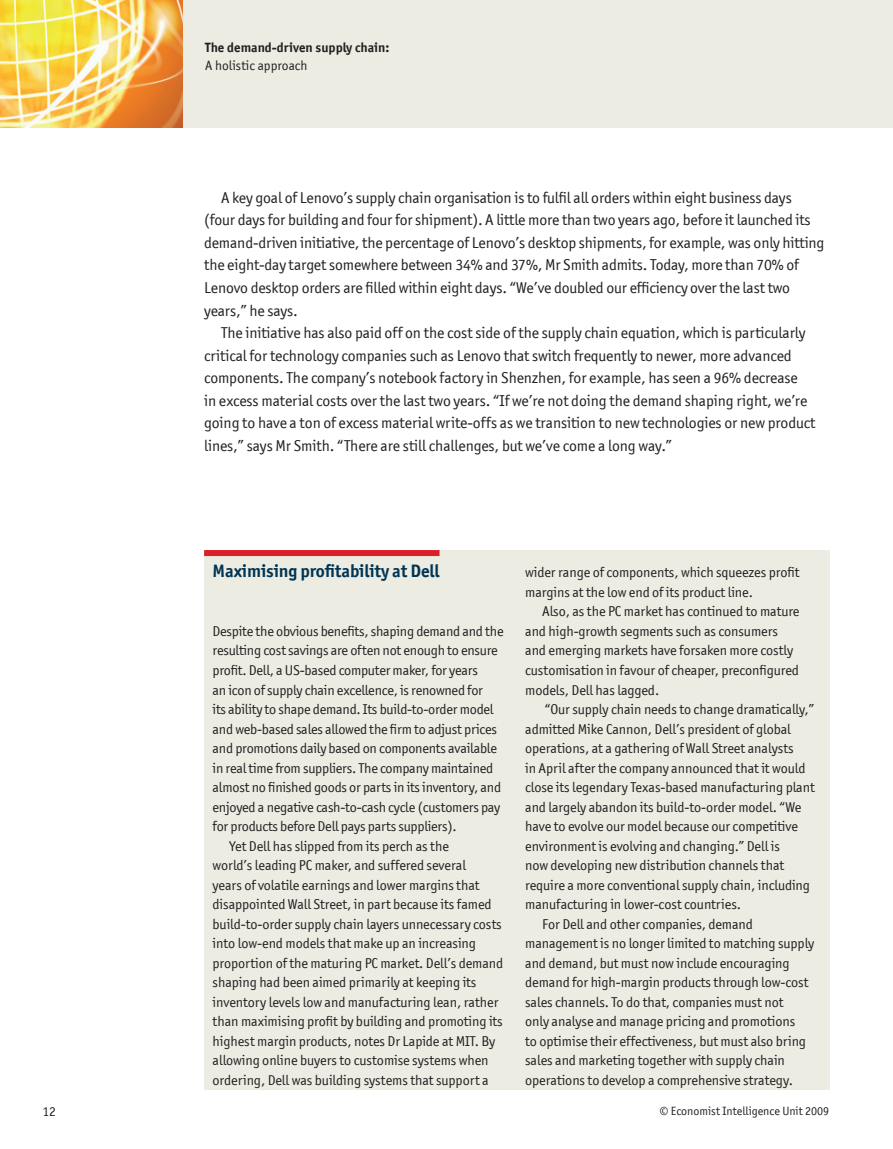
<style>
.page{position:relative;width:893px;height:1149px;background:#fff}
.page>*{position:absolute;margin:0;border:0;box-sizing:border-box;transform-origin:0 0}
.t1{font:700 18px "Officina San ITC";letter-spacing:-.005em;color:#003555}
.t2{font:15.75px/22.5px "Officina San ITC";letter-spacing:-.005em;color:#231f20}
.t3{font:14.25px/19.5px "Officina San ITC";letter-spacing:-.005em;color:#231f20}
.t4{font:700 13.5px "Officina San ITC";color:#231f20}
.t5{font:13.5px "Officina San ITC";color:#231f20}
.t6{font:12px "Officina San ITC";color:#231f20}
</style>
<div class="page">
<div style="left:0;top:0;width:893px;height:128px;background:#ecece3"></div>
<img style="left:0;top:0;width:182px;height:128px">
<div style="left:204px;top:550px;width:625px;height:539px;background:#ecece3"></div>
<div style="left:204px;top:550px;width:235px;height:6px;background:#da2128"></div>
<p class="t4" style="left:205px;top:39px;width:186px">The demand-driven supply chain:</p>
<p class="t5" style="left:205px;top:58px;width:104px">A holistic approach</p>
<p class="t2" style="left:204px;top:186px;width:622px;text-indent:17px">A key goal of Lenovo’s supply chain organisation is to fulfil all orders within eight business days (four days for building and four for shipment). A little more than two years ago, before it launched its demand-driven initiative, the percentage of Lenovo’s desktop shipments, for example, was only hitting the eight-day target somewhere between 34% and 37%, Mr Smith admits. Today, more than 70% of Lenovo desktop orders are filled within eight days. “We’ve doubled our efficiency over the last two years,” he says.</p>
<p class="t2" style="left:204px;top:321px;width:613px;text-indent:17px">The initiative has also paid off on the cost side of the supply chain equation, which is particularly critical for technology companies such as Lenovo that switch frequently to newer, more advanced components. The company’s notebook factory in Shenzhen, for example, has seen a 96% decrease<br>in excess material costs over the last two years. “If we’re not doing the demand shaping right, we’re going to have a ton of excess material write-offs as we transition to new technologies or new product lines,” says Mr Smith. “There are still challenges, but we’ve come a long way.”</p>
<p class="t1" style="left:213px;top:559px;width:228px">Maximising profitability at Dell</p>
<p class="t3" style="left:213px;top:621px;width:293px">Despite the obvious benefits, shaping demand and the</p>
<p class="t3" style="left:213px;top:640px;width:287px">resulting cost savings are often not enough to ensure</p>
<p class="t3" style="left:213px;top:660px;width:267px">profit. Dell, a US-based computer maker, for years</p>
<p class="t3" style="left:213px;top:679px;width:272px">an icon of supply chain excellence, is renowned for</p>
<p class="t3" style="left:213px;top:699px;width:282px">its ability to shape demand. Its build-to-order model</p>
<p class="t3" style="left:213px;top:718px;width:286px">and web-based sales allowed the firm to adjust prices</p>
<p class="t3" style="left:213px;top:738px;width:286px">and promotions daily based on components available</p>
<p class="t3" style="left:213px;top:757px;width:282px">in real time from suppliers. The company maintained</p>
<p class="t3" style="left:213px;top:777px;width:290px">almost no finished goods or parts in its inventory, and</p>
<p class="t3" style="left:213px;top:796px;width:289px">enjoyed a negative cash-to-cash cycle (customers pay</p>
<p class="t3" style="left:213px;top:816px;width:246px">for products before Dell pays parts suppliers).</p>
<p class="t3" style="left:230px;top:835px;width:221px">Yet Dell has slipped from its perch as the</p>
<p class="t3" style="left:213px;top:855px;width:255px">world’s leading PC maker, and suffered several</p>
<p class="t3" style="left:213px;top:874px;width:269px">years of volatile earnings and lower margins that</p>
<p class="t3" style="left:213px;top:894px;width:281px">disappointed Wall Street, in part because its famed</p>
<p class="t3" style="left:213px;top:913px;width:291px">build-to-order supply chain layers unnecessary costs</p>
<p class="t3" style="left:213px;top:933px;width:265px">into low-end models that make up an increasing</p>
<p class="t3" style="left:213px;top:952px;width:292px">proportion of the maturing PC market. Dell’s demand</p>
<p class="t3" style="left:213px;top:972px;width:265px">shaping had been aimed primarily at keeping its</p>
<p class="t3" style="left:213px;top:991px;width:287px">inventory levels low and manufacturing lean, rather</p>
<p class="t3" style="left:213px;top:1011px;width:292px">than maximising profit by building and promoting its</p>
<p class="t3" style="left:213px;top:1030px;width:284px">highest margin products, notes Dr Lapide at MIT. By</p>
<p class="t3" style="left:213px;top:1050px;width:278px">allowing online buyers to customise systems when</p>
<p class="t3" style="left:213px;top:1069px;width:278px">ordering, Dell was building systems that support a</p>
<p class="t3" style="left:525px;top:562px;width:276px">wider range of components, which squeezes profit margins at the low end of its product line.</p>
<p class="t3" style="left:525px;top:601px;width:276px;text-indent:17px">Also, as the PC market has continued to mature and high-growth segments such as consumers and emerging markets have forsaken more costly customisation in favour of cheaper, preconfigured models, Dell has lagged.</p>
<p class="t3" style="left:545px;top:699px;width:271px">“Our supply chain needs to change dramatically,”</p>
<p class="t3" style="left:525px;top:718px;width:267px">admitted Mike Cannon, Dell’s president of global</p>
<p class="t3" style="left:525px;top:738px;width:270px">operations, at a gathering of Wall Street analysts</p>
<p class="t3" style="left:525px;top:757px;width:282px">in April after the company announced that it would</p>
<p class="t3" style="left:525px;top:777px;width:291px">close its legendary Texas-based manufacturing plant</p>
<p class="t3" style="left:525px;top:796px;width:278px">and largely abandon its build-to-order model. “We</p>
<p class="t3" style="left:525px;top:816px;width:274px">have to evolve our model because our competitive</p>
<p class="t3" style="left:525px;top:835px;width:256px">environment is evolving and changing.” Dell is</p>
<p class="t3" style="left:525px;top:855px;width:261px">now developing new distribution channels that</p>
<p class="t3" style="left:525px;top:874px;width:286px">require a more conventional supply chain, including</p>
<p class="t3" style="left:525px;top:894px;width:217px">manufacturing in lower-cost countries.</p>
<p class="t3" style="left:542px;top:913px;width:212px">For Dell and other companies, demand</p>
<p class="t3" style="left:525px;top:933px;width:291px">management is no longer limited to matching supply</p>
<p class="t3" style="left:525px;top:952px;width:266px">and demand, but must now include encouraging</p>
<p class="t3" style="left:525px;top:972px;width:285px">demand for high-margin products through low-cost</p>
<p class="t3" style="left:525px;top:991px;width:260px">sales channels. To do that, companies must not</p>
<p class="t3" style="left:525px;top:1011px;width:272px">only analyse and manage pricing and promotions</p>
<p class="t3" style="left:525px;top:1030px;width:282px">to optimise their effectiveness, but must also bring</p>
<p class="t3" style="left:525px;top:1050px;width:261px">sales and marketing together with supply chain</p>
<p class="t3" style="left:525px;top:1069px;width:269px">operations to develop a comprehensive strategy.</p>
<p class="t5" style="left:43px;top:1103px;width:15px">12</p>
<p class="t6" style="left:660px;top:1103px;width:171px">© Economist Intelligence Unit 2009</p>
</div>
